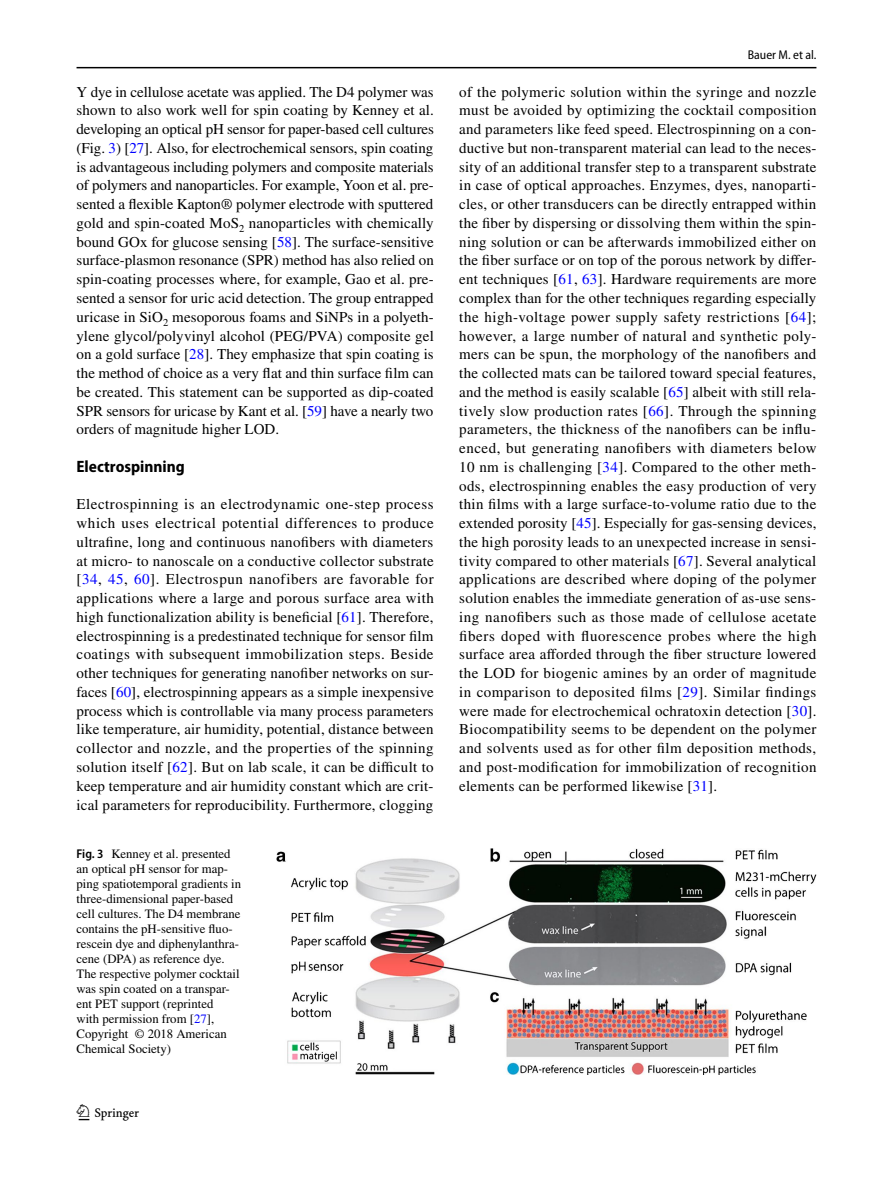
<style>
.page{position:relative;width:893px;height:1187px;background:#fff}
.page>*{position:absolute;margin:0;border:0;box-sizing:border-box;transform-origin:0 0}
.t1{font:22.5px "Springnew Regular 2";color:#000}
.t2{font:700 semi-condensed 16.5px "Myriad Pro";color:#000}
.t3{font:15px/18.8px "STIX";letter-spacing:.015em;color:#000;text-align:justify}
.t4{font:12.75px/15px "STIX";color:#000}
.t5{font:semi-condensed 12.75px "Myriad Pro";color:#000}
.s1{color:#00f}
.s2{font-family:"Myriad Pro";font-weight:600;font-stretch:semi-condensed}
</style>
<div class="page">
<hr style="left:77px;top:67px;width:739px;height:1px;background:#000">
<img style="left:276px;top:848px;width:540px;height:225px">
<p class="t3" style="left:77px;top:83px;width:359px">Y dye in cellulose acetate was applied. The D4 polymer was shown to also work well for spin coating by Kenney et al. developing an optical pH sensor for paper-based cell cultures (Fig. <span class="s1">3</span>) [<span class="s1">27</span>]. Also, for electrochemical sensors, spin coating is advantageous including polymers and composite materials of polymers and nanoparticles. For example, Yoon et al. pre&shy;sented a flexible Kapton® polymer electrode with sputtered gold and spin-coated MoS<sub>2</sub> nanoparticles with chemically bound GOx for glucose sensing [<span class="s1">58</span>]. The surface-sensitive surface-plasmon resonance (SPR) method has also relied on spin-coating processes where, for example, Gao et al. pre&shy;sented a sensor for uric acid detection. The group entrapped uricase in SiO<sub>2</sub> mesoporous foams and SiNPs in a polyeth&shy;ylene glycol/polyvinyl alcohol (PEG/PVA) composite gel on a gold surface [<span class="s1">28</span>]. They emphasize that spin coating is the method of choice as a very flat and thin surface film can be created. This statement can be supported as dip-coated SPR sensors for uricase by Kant et al. [<span class="s1">59</span>] have a nearly two orders of magnitude higher LOD.</p>
<p class="t2" style="left:77px;top:457px;width:110px">Electrospinning</p>
<p class="t3" style="left:77px;top:496px;width:359px">Electrospinning is an electrodynamic one-step process which uses electrical potential differences to produce ultrafine, long and continuous nanofibers with diameters at micro- to nanoscale on a conductive collector substrate [<span class="s1">34</span>, <span class="s1">45</span>, <span class="s1">60</span>]. Electrospun nanofibers are favorable for applications where a large and porous surface area with high functionalization ability is beneficial [<span class="s1">61</span>]. Therefore, electrospinning is a predestinated technique for sensor film coatings with subsequent immobilization steps. Beside other techniques for generating nanofiber networks on sur&shy;faces [<span class="s1">60</span>], electrospinning appears as a simple inexpensive process which is controllable via many process parameters like temperature, air humidity, potential, distance between collector and nozzle, and the properties of the spinning solution itself [<span class="s1">62</span>]. But on lab scale, it can be difficult to keep temperature and air humidity constant which are crit&shy;ical parameters for reproducibility. Furthermore, clogging</p>
<p class="t4" style="left:77px;top:847px;width:166px"><span class="s2">Fig. 3</span> Kenney et al. presented an optical pH sensor for map&shy;ping spatiotemporal gradients in three-dimensional paper-based cell cultures. The D4 membrane contains the pH-sensitive fluo&shy;rescein dye and diphenylanthra&shy;cene (DPA) as reference dye.<br>The respective polymer cocktail was spin coated on a transpar&shy;ent PET support (reprinted<br>with permission from [<span class="s1">27</span>],<br>Copyright © 2018 American<br>Chemical Society)</p>
<h1 class="t1" style="left:79px;top:1104px;width:62px">1 3</h1>
<p class="t5" style="left:748px;top:48px;width:70px">Bauer M. et al.</p>
<p class="t3" style="left:459px;top:83px;width:359px">of the polymeric solution within the syringe and nozzle must be avoided by optimizing the cocktail composition and parameters like feed speed. Electrospinning on a con&shy;ductive but non-transparent material can lead to the neces&shy;sity of an additional transfer step to a transparent substrate in case of optical approaches. Enzymes, dyes, nanoparti&shy;cles, or other transducers can be directly entrapped within the fiber by dispersing or dissolving them within the spin&shy;ning solution or can be afterwards immobilized either on the fiber surface or on top of the porous network by differ&shy;ent techniques [<span class="s1">61</span>, <span class="s1">63</span>]. Hardware requirements are more complex than for the other techniques regarding especially the high-voltage power supply safety restrictions [<span class="s1">64</span>]; however, a large number of natural and synthetic poly&shy;mers can be spun, the morphology of the nanofibers and the collected mats can be tailored toward special features, and the method is easily scalable [<span class="s1">65</span>] albeit with still rela&shy;tively slow production rates [<span class="s1">66</span>]. Through the spinning parameters, the thickness of the nanofibers can be influ&shy;enced, but generating nanofibers with diameters below 10 nm is challenging [<span class="s1">34</span>]. Compared to the other meth&shy;ods, electrospinning enables the easy production of very thin films with a large surface-to-volume ratio due to the extended porosity [<span class="s1">45</span>]. Especially for gas-sensing devices, the high porosity leads to an unexpected increase in sensi&shy;tivity compared to other materials [<span class="s1">67</span>]. Several analytical applications are described where doping of the polymer solution enables the immediate generation of as-use sens&shy;ing nanofibers such as those made of cellulose acetate fibers doped with fluorescence probes where the high surface area afforded through the fiber structure lowered the LOD for biogenic amines by an order of magnitude in comparison to deposited films [<span class="s1">29</span>]. Similar findings were made for electrochemical ochratoxin detection [<span class="s1">30</span>].<br>Biocompatibility seems to be dependent on the polymer and solvents used as for other film deposition methods, and post-modification for immobilization of recognition elements can be performed likewise [<span class="s1">31</span>].</p>
</div>
